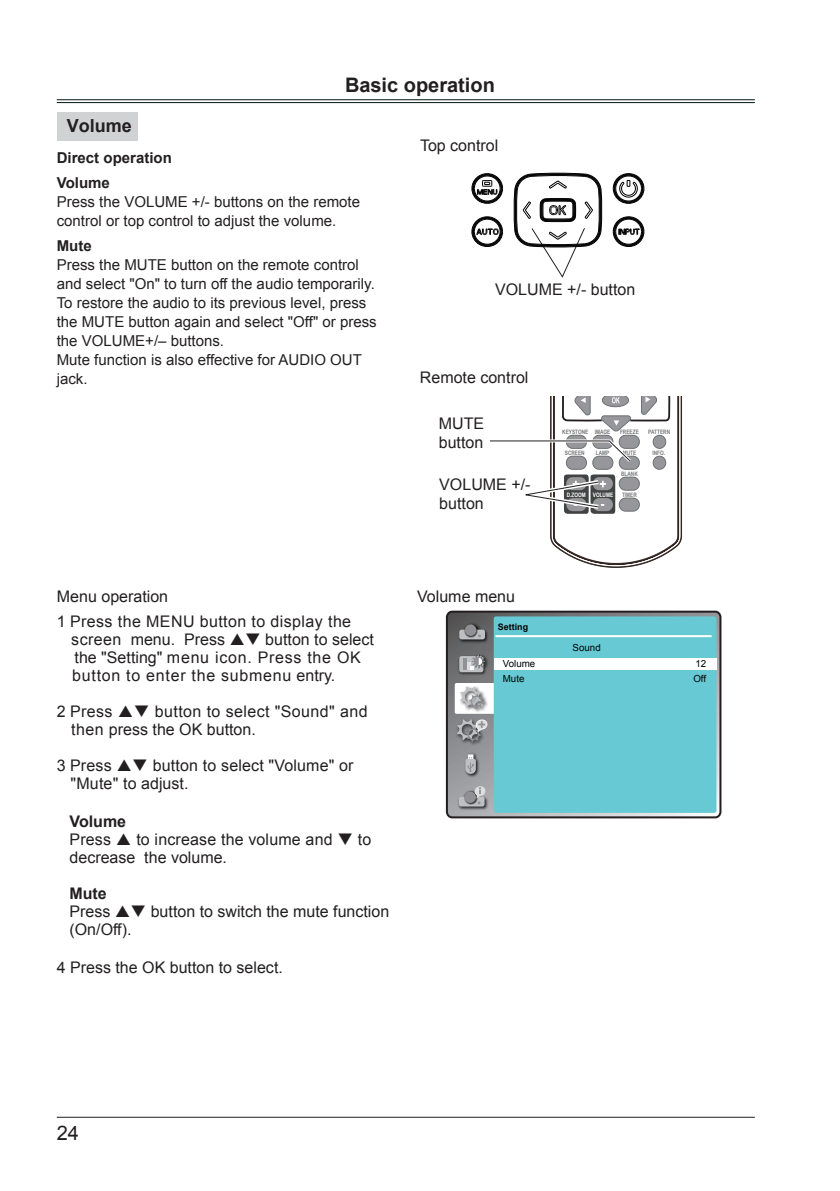
<style>
.page{position:relative;width:840px;height:1191px;background:#fff}
.page>*{position:absolute;margin:0;border:0;box-sizing:border-box;transform-origin:0 0}
.副标题{font:700 20px "Arial";color:#231f20}
.t1{font:20px "Arial";color:#231f20}
.附標題{font:700 18px "Arial";color:#231f20}
.正文{font:16px/19.2px "Arial";color:#231f20}
.正文-2{font:16px "Arial";letter-spacing:.045em;color:#231f20}
.正文-3{font:16px "Arial";letter-spacing:.025em;color:#231f20}
.正文-4{font:700 16px "Arial";color:#231f20}
.正文-5{font:15px/19px "Arial";color:#231f20}
.正文-6{font:700 15px "Arial";color:#231f20}
.t2{font:9.8px/15.4px "Arial";color:#030303}
.t3{font:700 9px "Arial";color:#030303}
.t4{font:700 6px "Arial Narrow";color:#77777a;scale:.96 1}
.t5{font:700 6px "Arial Narrow";color:#fff;scale:.96 1}
</style>
<div class="page">
<hr style="left:57px;top:102px;width:697px;height:1px;background:#031612">
<hr style="left:57px;top:99px;width:697px;height:1px;background:#031612">
<hr style="left:57px;top:1116px;width:697px;height:1px;background:#231f20">
<div style="left:57px;top:112px;width:80px;height:28px;background:#d1d2d4"></div>
<svg style="left:490px;top:396px;width:192px;height:172px"></svg>
<svg style="left:471px;top:216px;width:31px;height:31px"></svg>
<svg style="left:612px;top:216px;width:32px;height:31px"></svg>
<svg style="left:471px;top:173px;width:31px;height:31px"></svg>
<svg style="left:612px;top:173px;width:32px;height:31px"></svg>
<svg style="left:513px;top:173px;width:88px;height:105px"></svg>
<svg style="left:448px;top:613px;width:272px;height:204px;background:#8c8e91"></svg>
<div style="left:445px;top:610px;width:276px;height:208px;border:2px solid #231f20;border-radius:5px"></div>
<div style="left:454px;top:683px;width:46px;height:31px;background:#fff;border-radius:2px"></div>
<img style="left:456px;top:621px;width:33px;height:23px">
<div style="left:459px;top:629px;width:25px;height:10px;background:#bec0c3;border-radius:3px"></div>
<img style="left:463px;top:623px;width:15px;height:15px">
<div style="left:464px;top:624px;width:12px;height:12px;background:#919195;border-radius:50%"></div>
<img style="left:457px;top:694px;width:33px;height:21px">
<svg style="left:460px;top:686px;width:24px;height:23px"></svg>
<div style="left:493px;top:616px;width:223px;height:197px;background:#66c9d4;border-radius:2px"></div>
<img style="left:456px;top:788px;width:33px;height:23px">
<div style="left:458px;top:796px;width:26px;height:10px;background:#bec0c3;border-radius:3px"></div>
<img style="left:463px;top:790px;width:11px;height:15px">
<div style="left:464px;top:791px;width:11px;height:12px;background:#919195;border-radius:50%"></div>
<svg style="left:473px;top:785px;width:12px;height:19px"></svg>
<img style="left:453px;top:716px;width:33px;height:32px">
<svg style="left:456px;top:719px;width:31px;height:23px"></svg>
<hr style="left:495px;top:635px;width:216px;height:2px;background:#fff">
<img style="left:456px;top:652px;width:34px;height:25px">
<div style="left:459px;top:656px;width:24px;height:16px;background:#bec0c3;border-radius:2px"></div>
<hr style="left:463px;top:658px;width:4px;height:11px;background:#919195">
<img style="left:485px;top:654px;width:1px;height:15px">
<svg style="left:467px;top:654px;width:18px;height:15px"></svg>
<img style="left:463px;top:752px;width:17px;height:26px">
<div style="left:467px;top:754px;width:6px;height:7px;background:#fff"></div>
<div style="left:467px;top:754px;width:6px;height:8px;border:1px solid #919195"></div>
<svg style="left:465px;top:757px;width:10px;height:17px"></svg>
<div style="left:493px;top:658px;width:223px;height:12px;background:#fff"></div>
<p class="附標題" style="left:67px;top:114px;width:67px">Volume</p>
<p class="副标题" style="left:345px;top:72px;width:151px">Basic operation</p>
<p class="正文-6" style="left:57px;top:148px;width:117px">Direct operation</p>
<p class="正文-6" style="left:57px;top:173px;width:55px">Volume</p>
<p class="正文-5" style="left:57px;top:192px;width:305px">Press the VOLUME +/- buttons on the remote</p>
<p class="正文-5" style="left:57px;top:211px;width:281px">control or top control to adjust the volume.</p>
<p class="正文-6" style="left:57px;top:235px;width:36px">Mute</p>
<p class="正文-5" style="left:57px;top:255px;width:303px">Press the MUTE button on the remote control</p>
<p class="正文-5" style="left:57px;top:274px;width:319px">and select "On" to turn off the audio temporarily.</p>
<p class="正文-5" style="left:57px;top:293px;width:311px">To restore the audio to its previous level, press</p>
<p class="正文-5" style="left:57px;top:312px;width:321px">the MUTE button again and select "Off" or press</p>
<p class="正文-5" style="left:57px;top:331px;width:169px">the VOLUME+/– buttons.</p>
<p class="正文-5" style="left:57px;top:350px;width:306px">Mute function is also effective for AUDIO OUT jack.</p>
<p class="正文" style="left:420px;top:136px;width:80px">Top control</p>
<p class="正文" style="left:495px;top:279px;width:142px">VOLUME +/- button</p>
<p class="正文" style="left:419px;top:368px;width:110px">Remote control</p>
<p class="正文" style="left:438px;top:414px;width:47px">MUTE button</p>
<p class="t4" style="left:619px;top:427px;width:21px">FREEZE</p>
<p class="t4" style="left:622px;top:449px;width:16px">MUTE</p>
<p class="t4" style="left:620px;top:469px;width:19px">BLANK</p>
<p class="t4" style="left:562px;top:427px;width:29px">KEYSTONE</p>
<p class="t4" style="left:648px;top:427px;width:24px">PATTERN</p>
<p class="t4" style="left:594px;top:427px;width:18px">IMAGE</p>
<p class="t4" style="left:564px;top:449px;width:22px">SCREEN</p>
<p class="t4" style="left:652px;top:449px;width:15px">INFO.</p>
<p class="t4" style="left:595px;top:449px;width:16px">LAMP</p>
<p class="正文" style="left:439px;top:474px;width:93px">VOLUME +/-</p>
<p class="正文" style="left:439px;top:494px;width:46px">button</p>
<p class="t5" style="left:566px;top:490px;width:50px">D.ZOOM VOLUME</p>
<p class="t4" style="left:621px;top:490px;width:17px">TIMER</p>
<p class="正文" style="left:57px;top:587px;width:113px">Menu operation</p>
<p class="正文-3" style="left:57px;top:611px;width:296px">1 Press the MENU button to display the</p>
<p class="正文" style="left:71px;top:630px;width:155px">screen menu. Press</p>
<p class="正文" style="left:245px;top:630px;width:130px">❑ button to select</p>
<p class="正文-2" style="left:74px;top:647px;width:287px">the "Setting" menu icon. Press the OK</p>
<p class="正文-2" style="left:72px;top:665px;width:264px">button to enter the submenu entry.</p>
<p class="正文" style="left:57px;top:702px;width:57px">2 Press</p>
<p class="正文-3" style="left:134px;top:701px;width:235px">❑ button to select "Sound" and</p>
<p class="正文" style="left:71px;top:720px;width:186px">then press the OK button.</p>
<p class="正文" style="left:57px;top:756px;width:56px">3 Press</p>
<p class="正文" style="left:132px;top:756px;width:223px">❑ button to select "Volume" or</p>
<p class="正文" style="left:71px;top:774px;width:119px">"Mute" to adjust.</p>
<p class="正文-4" style="left:69px;top:810px;width:58px">Volume</p>
<p class="正文" style="left:69px;top:829px;width:43px">Press</p>
<p class="正文" style="left:69px;top:830px;width:303px;line-height:18px;text-indent:67px">to increase the volume and ❑ to decrease the volume.</p>
<p class="正文-4" style="left:69px;top:882px;width:39px">Mute</p>
<p class="正文" style="left:69px;top:901px;width:42px">Press</p>
<p class="正文" style="left:130px;top:901px;width:260px">❑ button to switch the mute function</p>
<p class="正文" style="left:69px;top:919px;width:63px">(On/Off).</p>
<p class="正文" style="left:57px;top:957px;width:227px">4 Press the OK button to select.</p>
<p class="正文" style="left:417px;top:587px;width:99px">Volume menu</p>
<p class="t3" style="left:497px;top:621px;width:32px">Setting</p>
<p class="t2" style="left:572px;top:640px;width:30px">Sound</p>
<p class="t2" style="left:502px;top:655px;width:34px">Volume<br>Mute</p>
<p class="t2" style="left:693px;top:655px;width:14px">12<br>Off</p>
<p class="t1" style="left:57px;top:1120px;width:24px">24</p>
</div>
